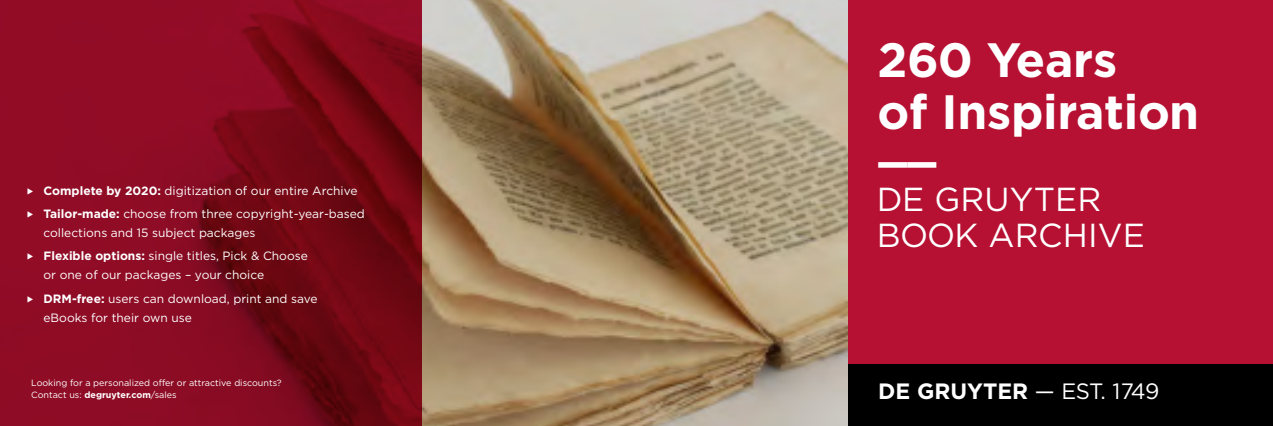
<style>
.page{position:relative;width:1273px;height:426px;background:#fff}
.page>*{position:absolute;margin:0;border:0;box-sizing:border-box;transform-origin:0 0}
.t1{font:700 48.1px/51.5px "Gotham";letter-spacing:-.005em;color:#fff}
.t2{font:33.2px/35.5px "Gotham";letter-spacing:.005em;color:#fff}
.t3{font:700 22.1px "Gotham";color:#fff}
.t4{font:12px/23.3px "Gotham";color:#fff}
.t5{font:9px/11.5px "Gotham";color:#fff}
.s1{font-weight:700}
.s2{font-weight:400}
</style>
<div class="page">
<div style="left:848px;top:0;width:425px;height:425px;background:#b61032"></div>
<div style="left:848px;top:364px;width:425px;height:61px;background:#000"></div>
<img style="left:422px;top:0;width:426px;height:425px">
<svg style="left:0;top:0;width:422px;height:425px;background:#820a1d"></svg>
<svg style="left:28px;top:187px;width:5px;height:7px"></svg>
<svg style="left:28px;top:211px;width:5px;height:6px"></svg>
<svg style="left:28px;top:253px;width:5px;height:6px"></svg>
<svg style="left:28px;top:295px;width:5px;height:7px"></svg>
<p class="t4" style="left:44px;top:178px;width:323px"><span class="s1">Complete by 2020:</span> digitization of our entire Archive<br><span class="s1">Tailor-made:</span> choose from three copyright-year-based</p>
<p class="t4" style="left:44px;top:220px;width:266px">collections and 15 subject packages<br><span class="s1">Flexible options:</span> single titles, Pick &amp; Choose</p>
<p class="t4" style="left:44px;top:263px;width:276px">or one of our packages – your choice<br><span class="s1">DRM-free:</span> users can download, print and save</p>
<p class="t4" style="left:44px;top:305px;width:150px">eBooks for their own use</p>
<p class="t5" style="left:31px;top:376px;width:252px">Looking for a personalized offer or attractive discounts?<br>Contact us: <span class="s1">degruyter.com</span>/sales</p>
<h1 class="t1" style="left:877px;top:34px;width:323px">260 Years<br>of Inspiration</h1>
<h1 class="t1" style="left:878px;top:116px;width:59px">__</h1>
<h2 class="t2" style="left:877px;top:181px;width:270px">DE GRUYTER<br>BOOK ARCHIVE</h2>
<h3 class="t3" style="left:878px;top:376px;width:283px">DE GRUYTER <span class="s2">— EST. 1749</span></h3>
</div>
